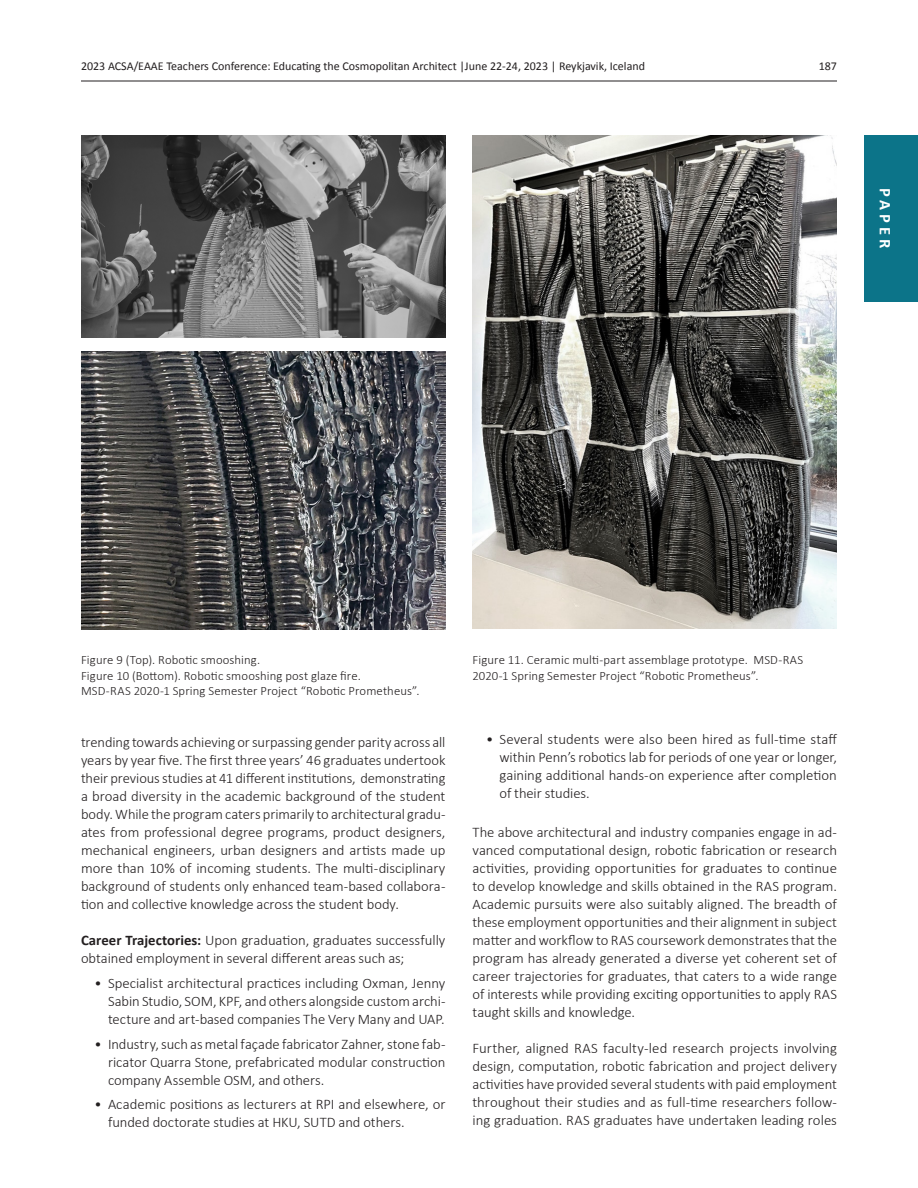
<style>
.page{position:relative;width:918px;height:1188px;background:#fff}
.page>*{position:absolute;margin:0;border:0;box-sizing:border-box;transform-origin:0 0}
.t1{font:700 16.5px "Calibri";letter-spacing:.235em;color:#fff}
._06_Main_Body_Text_-_no_break_body{font:300 14.7px/18px "Calibri";letter-spacing:-.005em;color:#231f20;text-align:justify}
._04_Abstract_Paragraph{font:300 14.7px/18px "Calibri";letter-spacing:-.005em;color:#231f20;text-align:justify}
._07_Caption_Text{font:300 12.75px/15.3px "Calibri";letter-spacing:.01em;color:#231f20}
.t2{font:12px "Calibri";color:#231f20}
.s1{font-weight:700}
</style>
<div class="page">
<hr style="left:81px;top:81px;width:756px;height:1px;background:#231f20">
<div style="left:864px;top:135px;width:54px;height:166px;background:#0c7489"></div>
<img style="left:472px;top:135px;width:365px;height:493px">
<img style="left:81px;top:351px;width:365px;height:279px">
<img style="left:81px;top:135px;width:365px;height:203px">
<p class="t2" style="left:81px;top:57px;width:566px">2023 ACSA/EAAE Teachers Conference: Educating the Cosmopolitan Architect |June 22-24, 2023 | Reykjavik, Iceland</p>
<p class="t2" style="left:819px;top:57px;width:20px">187</p>
<p class="t1" style="left:897px;top:188px;width:61px;rotate:90deg">PAPER</p>
<p class="_07_Caption_Text" style="left:81px;top:652px;width:340px">Figure 9 (Top). Robotic smooshing.<br>Figure 10 (Bottom). Robotic smooshing post glaze fire.<br>MSD-RAS 2020-1 Spring Semester Project “Robotic Prometheus”.</p>
<p class="_07_Caption_Text" style="left:472px;top:652px;width:332px">Figure 11. Ceramic multi-part assemblage prototype. MSD-RAS<br>2020-1 Spring Semester Project “Robotic Prometheus”.</p>
<p class="_04_Abstract_Paragraph" style="left:81px;top:733px;width:366px">trending towards achieving or surpassing gender parity across all years by year five. The first three years’ 46 graduates undertook their previous studies at 41 different institutions, demonstrating a broad diversity in the academic background of the student body. While the program caters primarily to architectural gradu&shy;ates from professional degree programs, product designers, mechanical engineers, urban designers and artists made up more than 10% of incoming students. The multi-disciplinary background of students only enhanced team-based collabora&shy;tion and collective knowledge across the student body.</p>
<p class="_04_Abstract_Paragraph" style="left:81px;top:931px;width:366px"><span class="s1">Career Trajectories:</span> Upon graduation, graduates successfully obtained employment in several different areas such as;</p>
<p class="_06_Main_Body_Text_-_no_break_body" style="left:108px;top:974px;width:339px;text-indent:-14px">• Specialist architectural practices including Oxman, Jenny Sabin Studio, SOM, KPF, and others alongside custom archi&shy;tecture and art-based companies The Very Many and UAP.</p>
<p class="_06_Main_Body_Text_-_no_break_body" style="left:108px;top:1034px;width:339px;text-indent:-14px">• Industry, such as metal façade fabricator Zahner, stone fab&shy;ricator Quarra Stone, prefabricated modular construction company Assemble OSM, and others.</p>
<p class="_06_Main_Body_Text_-_no_break_body" style="left:108px;top:1095px;width:339px;text-indent:-14px">• Academic positions as lecturers at RPI and elsewhere, or funded doctorate studies at HKU, SUTD and others.</p>
<p class="_06_Main_Body_Text_-_no_break_body" style="left:500px;top:730px;width:339px;text-indent:-14px">• Several students were also been hired as full-time staff within Penn’s robotics lab for periods of one year or longer, gaining additional hands-on experience after completion of their studies.</p>
<p class="_06_Main_Body_Text_-_no_break_body" style="left:472px;top:823px;width:366px">The above architectural and industry companies engage in ad&shy;vanced computational design, robotic fabrication or research activities, providing opportunities for graduates to continue to develop knowledge and skills obtained in the RAS program.<br>Academic pursuits were also suitably aligned. The breadth of these employment opportunities and their alignment in subject matter and workflow to RAS coursework demonstrates that the program has already generated a diverse yet coherent set of career trajectories for graduates, that caters to a wide range of interests while providing exciting opportunities to apply RAS taught skills and knowledge.</p>
<p class="_06_Main_Body_Text_-_no_break_body" style="left:472px;top:1039px;width:366px">Further, aligned RAS faculty-led research projects involving design, computation, robotic fabrication and project delivery activities have provided several students with paid employment throughout their studies and as full-time researchers follow&shy;ing graduation. RAS graduates have undertaken leading roles</p>
</div>
